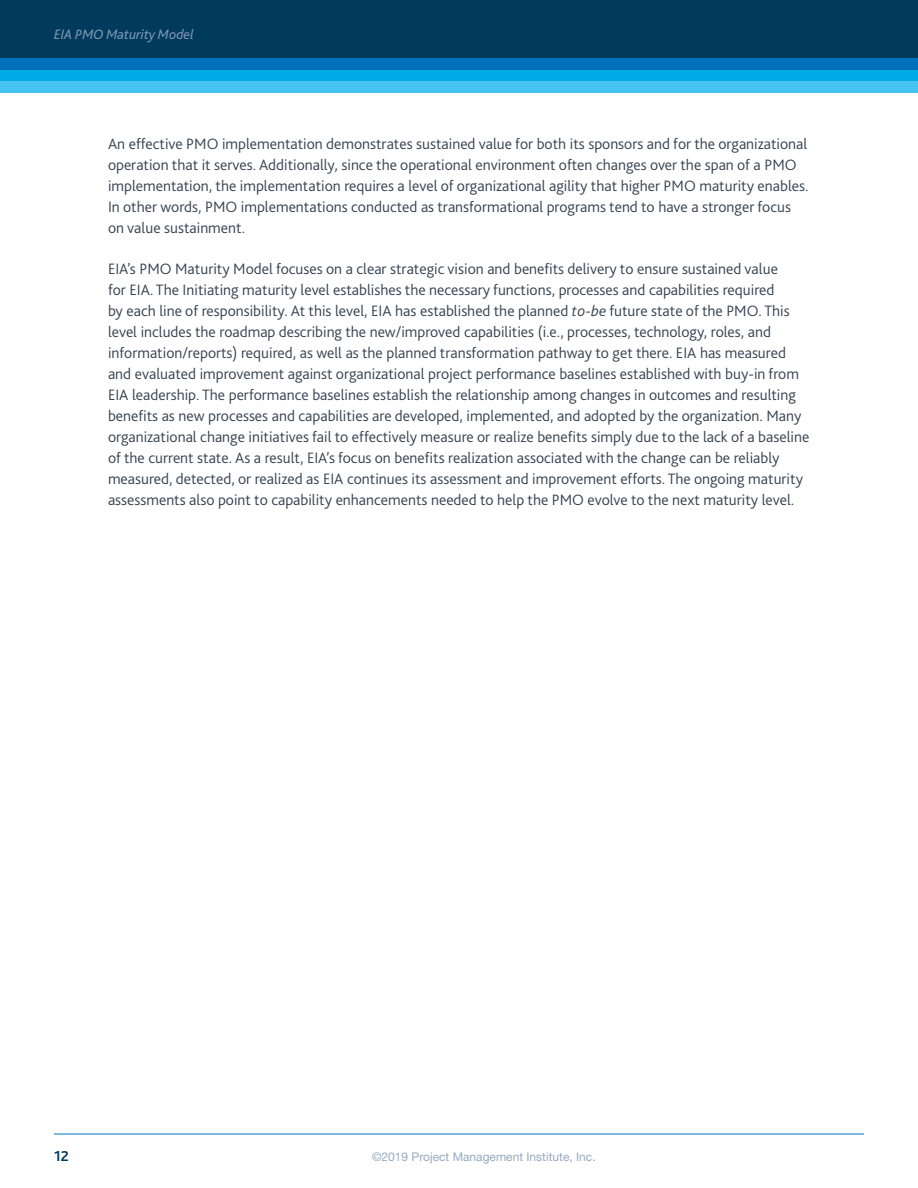
<style>
.page{position:relative;width:918px;height:1188px;background:#fff}
.page>*{position:absolute;margin:0;border:0;box-sizing:border-box;transform-origin:0 0}
.t1{font:300 15.75px/21px "Bliss 2";color:#354250}
.t2{font:700 15px "Bliss 2";color:#003a5d}
.t3{font:italic 14.25px "Bliss 2";color:#7b95af}
.t4{font:12px "Helvetica Neue LT Std";color:#96aabf}
.s1{font-style:italic}
</style>
<div class="page">
<div style="left:0;top:0;width:918px;height:81px;background:#003a5d"></div>
<div style="left:0;top:58px;width:918px;height:12px;background:#0072bc"></div>
<div style="left:0;top:70px;width:918px;height:11px;background:#00aae7"></div>
<div style="left:0;top:81px;width:918px;height:12px;background:#47c3f1"></div>
<hr style="left:54px;top:1134px;width:810px;height:1px;background:#0072bc">
<p class="t3" style="left:54px;top:25px;width:142px">EIA PMO Maturity Model</p>
<p class="t1" style="left:108px;top:133px;width:702px">An effective PMO implementation demonstrates sustained value for both its sponsors and for the organizational operation that it serves. Additionally, since the operational environment often changes over the span of a PMO implementation, the implementation requires a level of organizational agility that higher PMO maturity enables.<br>In other words, PMO implementations conducted as transformational programs tend to have a stronger focus on value sustainment.</p>
<p class="t1" style="left:108px;top:258px;width:703px">EIA’s PMO Maturity Model focuses on a clear strategic vision and benefits delivery to ensure sustained value<br>for EIA. The Initiating maturity level establishes the necessary functions, processes and capabilities required<br>by each line of responsibility. At this level, EIA has established the planned <span class="s1">to-be</span> future state of the PMO. This level includes the roadmap describing the new/improved capabilities (i.e., processes, technology, roles, and information/reports) required, as well as the planned transformation pathway to get there. EIA has measured and evaluated improvement against organizational project performance baselines established with buy-in from EIA leadership. The performance baselines establish the relationship among changes in outcomes and resulting benefits as new processes and capabilities are developed, implemented, and adopted by the organization. Many organizational change initiatives fail to effectively measure or realize benefits simply due to the lack of a baseline of the current state. As a result, EIA’s focus on benefits realization associated with the change can be reliably measured, detected, or realized as EIA continues its assessment and improvement efforts. The ongoing maturity assessments also point to capability enhancements needed to help the PMO evolve to the next maturity level.</p>
<p class="t2" style="left:54px;top:1147px;width:16px">12</p>
<p class="t4" style="left:372px;top:1150px;width:225px">©2019 Project Management Institute, Inc.</p>
</div>
